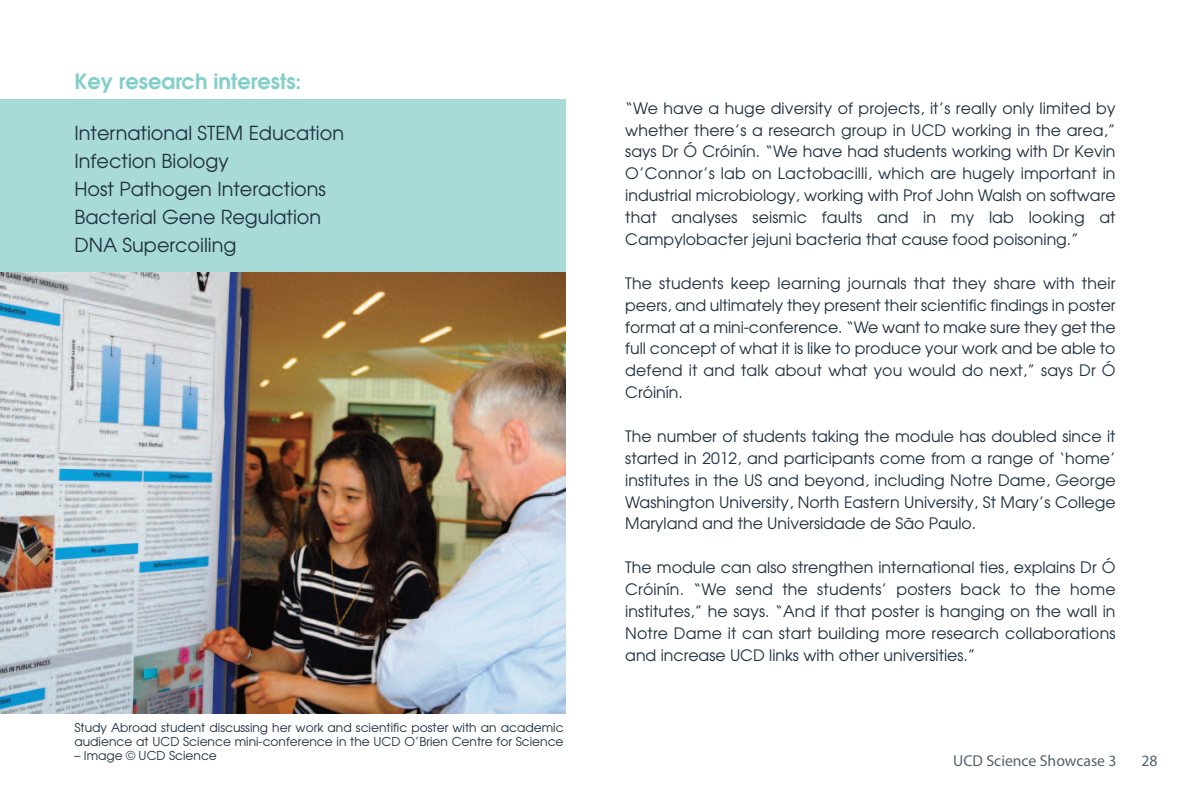
<style>
.page{position:relative;width:1191px;height:794px;background:#fff}
.page>*{position:absolute;margin:0;border:0;box-sizing:border-box;transform-origin:0 0}
.t1{font:600 21px "Avant Garde";color:#82ceca}
.t2{font:19.25px/28px "Avant Garde";color:#213242}
.t3{font:15.75px/21.9px "Avant Garde";color:#213242;text-align:justify}
.t4{font:15.75px "Myriad Pro";color:#52626f}
.t5{font:12.25px/14px "Avant Garde";color:#213242}
</style>
<div class="page">
<div style="left:0;top:99px;width:566px;height:174px;background:#a8dbd8"></div>
<img style="left:0;top:273px;width:566px;height:440px">
<h1 class="t1" style="left:74px;top:70px;width:228px">Key research interests:</h1>
<p class="t2" style="left:74px;top:119px;width:271px">International STEM Education<br>Infection Biology<br>Host Pathogen Interactions<br>Bacterial Gene Regulation<br>DNA Supercoiling</p>
<p class="t5" style="left:74px;top:721px;width:490px">Study Abroad student discussing her work and scientific poster with an academic audience at UCD Science mini-conference in the UCD O’Brien Centre for Science</p>
<p class="t5" style="left:74px;top:749px;width:144px">– Image © UCD Science</p>
<p class="t3" style="left:625px;top:97px;width:492px">“We have a huge diversity of projects, it’s really only limited by whether there’s a research group in UCD working in the area,” says Dr Ó Cróinín. “We have had students working with Dr Kevin O’Connor’s lab on Lactobacilli, which are hugely important in industrial microbiology, working with Prof John Walsh on software that analyses seismic faults and in my lab looking at Campylobacter jejuni bacteria that cause food poisoning.”</p>
<p class="t3" style="left:625px;top:272px;width:492px">The students keep learning journals that they share with their peers, and ultimately they present their scientific findings in poster format at a mini-conference. “We want to make sure they get the full concept of what it is like to produce your work and be able to defend it and talk about what you would do next,” says Dr Ó Cróinín.</p>
<p class="t3" style="left:625px;top:425px;width:492px">The number of students taking the module has doubled since it started in 2012, and participants come from a range of ‘home’ institutes in the US and beyond, including Notre Dame, George Washington University, North Eastern University, St Mary’s College Maryland and the Universidade de São Paulo.</p>
<p class="t3" style="left:625px;top:557px;width:492px">The module can also strengthen international ties, explains Dr Ó Cróinín. “We send the students’ posters back to the home institutes,” he says. “And if that poster is hanging on the wall in Notre Dame it can start building more research collaborations and increase UCD links with other universities.”</p>
<p class="t4" style="left:953px;top:755px;width:165px">UCD Science Showcase 3</p>
<p class="t4" style="left:1141px;top:755px;width:18px">28</p>
</div>
